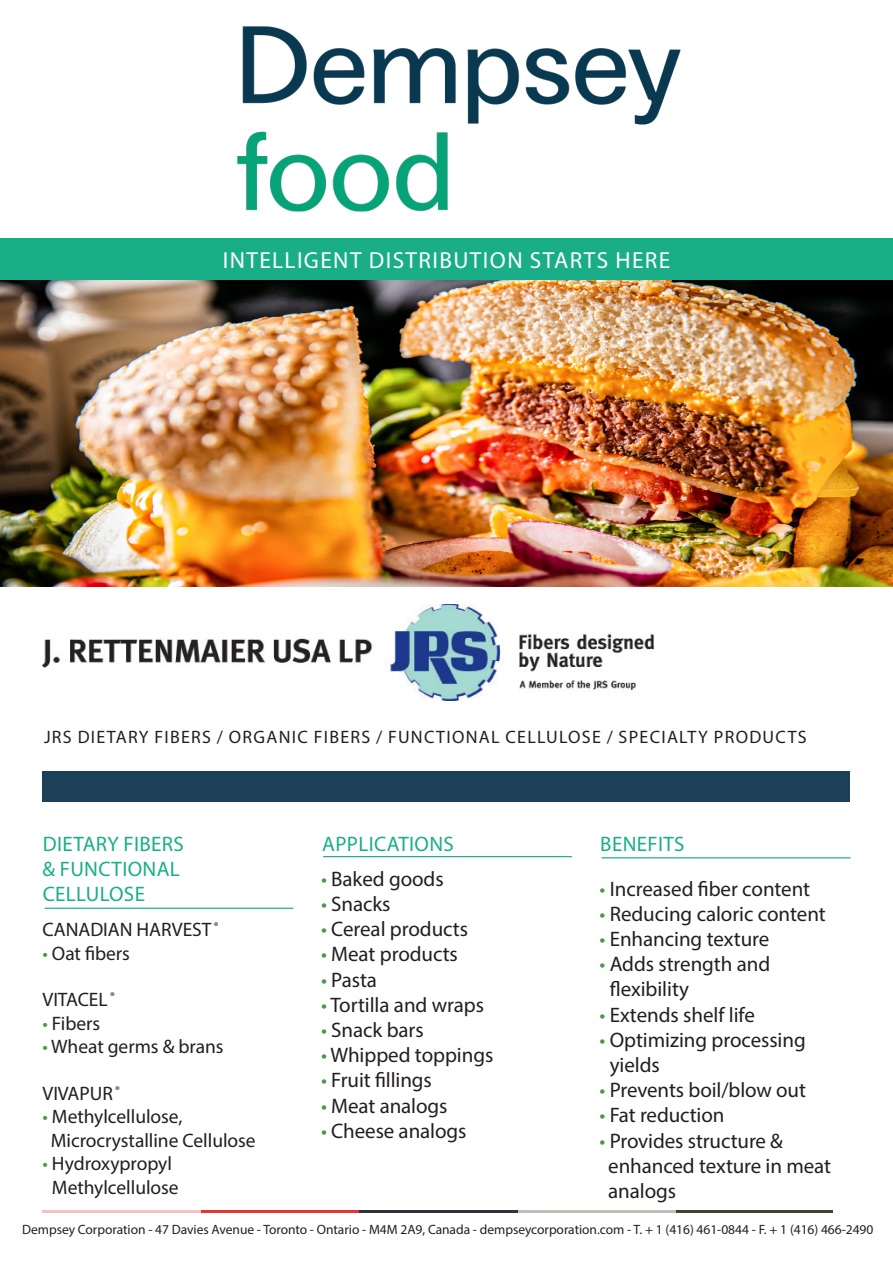
<style>
.page{position:relative;width:893px;height:1263px;background:#fff}
.page>*{position:absolute;margin:0;border:0;box-sizing:border-box;transform-origin:0 0}
.t1{font:23.25px "Myriad Pro";letter-spacing:.06em;color:#fff}
.t2{font:21px/25.2px "Myriad Pro";letter-spacing:-.005em;color:#231f20}
.t3{font:21px "Myriad Pro";letter-spacing:.015em;color:#19ae88}
.t4{font:19.5px/23.4px "Myriad Pro";letter-spacing:-.005em;color:#231f20;text-align:center}
.t5{font:18px "Myriad Pro";letter-spacing:.07em;color:#231f20}
.t6{font:13.5px "Myriad Pro";letter-spacing:-.005em;color:#231f20}
.s1{color:#4c9647}
</style>
<div class="page">
<div style="left:0;top:238px;width:893px;height:43px;background:#19ae88"></div>
<hr style="left:323px;top:856px;width:249px;height:1px;background:#19ae88">
<hr style="left:45px;top:908px;width:248px;height:1px;background:#19ae88">
<hr style="left:601px;top:857px;width:249px;height:1px;background:#19ae88">
<div style="left:43px;top:772px;width:807px;height:30px;background:#1d4059"></div>
<img style="left:43px;top:604px;width:611px;height:97px">
<img style="left:0;top:281px;width:893px;height:306px">
<img style="left:237px;top:26px;width:444px;height:186px">
<hr style="left:675px;top:1211px;width:158px;height:2px;background:#414334">
<hr style="left:517px;top:1211px;width:158px;height:2px;background:#c1beb7">
<hr style="left:359px;top:1211px;width:158px;height:2px;background:#30343a">
<hr style="left:201px;top:1211px;width:158px;height:2px;background:#e33633">
<hr style="left:43px;top:1211px;width:158px;height:2px;background:#f6c3c5">
<p class="t1" style="left:223px;top:245px;width:449px">INTELLIGENT DISTRIBUTION STARTS HERE</p>
<p class="t5" style="left:44px;top:725px;width:764px">JRS DIETARY FIBERS / ORGANIC FIBERS / FUNCTIONAL CELLULOSE / SPECIALTY PRODUCTS</p>
<p class="t3" style="left:43px;top:831px;width:143px">DIETARY FIBERS</p>
<p class="t3" style="left:43px;top:856px;width:139px">&amp; FUNCTIONAL</p>
<p class="t3" style="left:43px;top:881px;width:104px">CELLULOSE</p>
<p class="t4" style="left:43px;top:918px;width:178px">CANADIAN HARVEST <sup>®</sup></p>
<p class="t4" style="left:43px;top:941px;width:89px"><span class="s1">•</span> Oat fibers</p>
<p class="t4" style="left:43px;top:988px;width:74px">VITACEL <sup>®</sup></p>
<p class="t4" style="left:43px;top:1011px;width:59px"><span class="s1">•</span> Fibers</p>
<p class="t4" style="left:43px;top:1035px;width:183px"><span class="s1">•</span> Wheat germs &amp; brans</p>
<p class="t4" style="left:43px;top:1081px;width:79px">VIVAPUR <sup>®</sup></p>
<p class="t4" style="left:43px;top:1105px;width:141px"><span class="s1">•</span> Methylcellulose,</p>
<p class="t4" style="left:51px;top:1128px;width:206px">Microcrystalline Cellulose</p>
<p class="t4" style="left:43px;top:1152px;width:138px"><span class="s1">•</span> Hydroxypropyl<br>Methylcellulose</p>
<p class="t3" style="left:322px;top:831px;width:133px">APPLICATIONS</p>
<p class="t2" style="left:321px;top:866px;width:124px"><span class="s1">•</span> Baked goods</p>
<p class="t2" style="left:321px;top:891px;width:71px"><span class="s1">•</span> Snacks</p>
<p class="t2" style="left:321px;top:916px;width:148px"><span class="s1">•</span> Cereal products</p>
<p class="t2" style="left:321px;top:941px;width:138px"><span class="s1">•</span> Meat products</p>
<p class="t2" style="left:321px;top:966px;width:58px"><span class="s1">•</span> Pasta</p>
<p class="t2" style="left:321px;top:992px;width:165px"><span class="s1">•</span> Tortilla and wraps</p>
<p class="t2" style="left:321px;top:1017px;width:104px"><span class="s1">•</span> Snack bars</p>
<p class="t2" style="left:321px;top:1042px;width:174px"><span class="s1">•</span> Whipped toppings</p>
<p class="t2" style="left:321px;top:1067px;width:112px"><span class="s1">•</span> Fruit fillings</p>
<p class="t2" style="left:321px;top:1092px;width:128px"><span class="s1">•</span> Meat analogs</p>
<p class="t2" style="left:321px;top:1118px;width:147px"><span class="s1">•</span> Cheese analogs</p>
<p class="t3" style="left:600px;top:831px;width:86px">BENEFITS</p>
<p class="t2" style="left:600px;top:875px;width:212px"><span class="s1">•</span> Increased fiber content</p>
<p class="t2" style="left:600px;top:901px;width:228px"><span class="s1">•</span> Reducing caloric content</p>
<p class="t2" style="left:600px;top:926px;width:171px"><span class="s1">•</span> Enhancing texture</p>
<p class="t2" style="left:610px;top:951px;width:162px;text-indent:-10px"><span class="s1">•</span> Adds strength and flexibility</p>
<p class="t2" style="left:600px;top:1001px;width:157px"><span class="s1">•</span> Extends shelf life</p>
<p class="t2" style="left:610px;top:1027px;width:198px;text-indent:-10px"><span class="s1">•</span> Optimizing processing yields</p>
<p class="t2" style="left:600px;top:1077px;width:208px"><span class="s1">•</span> Prevents boil/blow out</p>
<p class="t2" style="left:600px;top:1102px;width:126px"><span class="s1">•</span> Fat reduction</p>
<p class="t2" style="left:600px;top:1127px;width:185px"><span class="s1">•</span> Provides structure &amp;</p>
<p class="t2" style="left:608px;top:1153px;width:224px">enhanced texture in meat</p>
<p class="t2" style="left:608px;top:1178px;width:69px">analogs</p>
<p class="t6" style="left:22px;top:1221px;width:853px">Dempsey Corporation - 47 Davies Avenue - Toronto - Ontario - M4M 2A9, Canada - dempseycorporation.com - T. + 1 (416) 461-0844 - F. + 1 (416) 466-2490</p>
</div>
